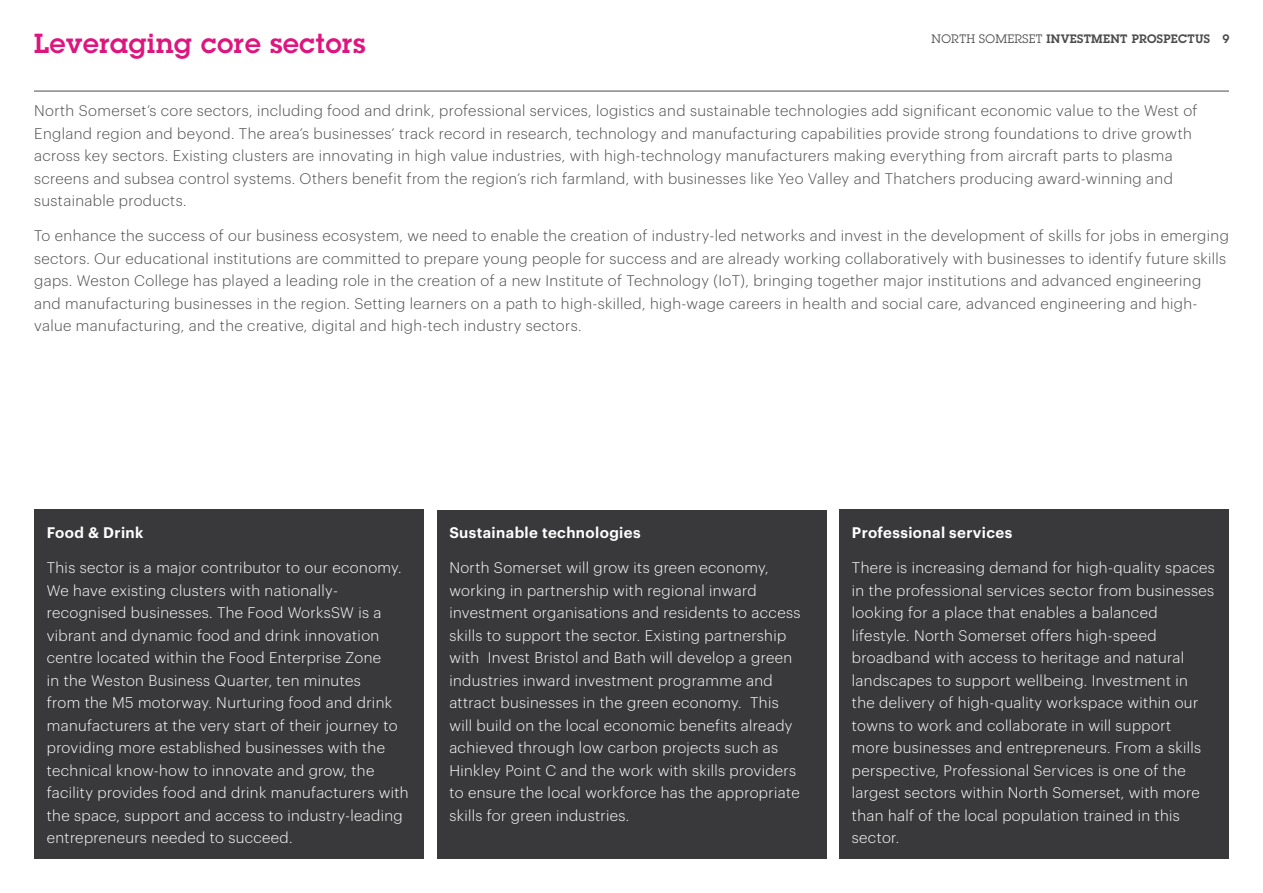
<style>
.page{position:relative;width:1263px;height:893px;background:#fff}
.page>*{position:absolute;margin:0;border:0;box-sizing:border-box;transform-origin:0 0}
.t1{font:600 27px "Lubalin Graph Std";letter-spacing:.025em;color:#dd157e}
.t2{font:300 15px/22.5px "Graphik";letter-spacing:.025em;color:#fff}
.t3{font:300 15px/22.5px "Graphik";letter-spacing:.025em;color:#4b4c4d}
.t4{font:600 15px "Graphik";letter-spacing:.025em;color:#fff}
.t5{font:600 12px "Lubalin Graph Std";letter-spacing:.025em;color:#4b4c4d}
.s1{font-weight:400}
</style>
<div class="page">
<hr style="left:34px;top:91px;width:1195px;height:1px;background:#4b4c4d">
<div style="left:34px;top:510px;width:390px;height:349px;background:#39383b"></div>
<div style="left:437px;top:510px;width:389px;height:349px;background:#39383b"></div>
<div style="left:839px;top:510px;width:390px;height:349px;background:#39383b"></div>
<p class="t1" style="left:34px;top:26px;width:333px">Leveraging core sectors</p>
<p class="t5" style="left:931px;top:30px;width:299px"><span class="s1">NORTH SOMERSET</span> INVESTMENT PROSPECTUS 9</p>
<p class="t3" style="left:34px;top:98px;width:1165px">North Somerset’s core sectors, including food and drink, professional services, logistics and sustainable technologies add significant economic value to the West of England region and beyond. The area’s businesses’ track record in research, technology and manufacturing capabilities provide strong foundations to drive growth across key sectors. Existing clusters are innovating in high value industries, with high-technology manufacturers making everything from aircraft parts to plasma screens and subsea control systems. Others benefit from the region’s rich farmland, with businesses like Yeo Valley and Thatchers producing award-winning and sustainable products.</p>
<p class="t3" style="left:34px;top:224px;width:1196px">To enhance the success of our business ecosystem, we need to enable the creation of industry-led networks and invest in the development of skills for jobs in emerging sectors. Our educational institutions are committed to prepare young people for success and are already working collaboratively with businesses to identify future skills gaps. Weston College has played a leading role in the creation of a new Institute of Technology (IoT), bringing together major institutions and advanced engineering and manufacturing businesses in the region. Setting learners on a path to high-skilled, high-wage careers in health and social care, advanced engineering and high&shy;value manufacturing, and the creative, digital and high-tech industry sectors.</p>
<p class="t4" style="left:47px;top:521px;width:98px">Food &amp; Drink</p>
<p class="t2" style="left:47px;top:556px;width:363px">This sector is a major contributor to our economy.<br>We have existing clusters with nationally&shy;recognised businesses. The Food WorksSW is a vibrant and dynamic food and drink innovation centre located within the Food Enterprise Zone<br>in the Weston Business Quarter, ten minutes<br>from the M5 motorway. Nurturing food and drink manufacturers at the very start of their journey to providing more established businesses with the technical know-how to innovate and grow, the facility provides food and drink manufacturers with the space, support and access to industry-leading entrepreneurs needed to succeed.</p>
<p class="t4" style="left:449px;top:521px;width:193px">Sustainable technologies</p>
<p class="t2" style="left:449px;top:556px;width:353px">North Somerset will grow its green economy, working in partnership with regional inward investment organisations and residents to access skills to support the sector. Existing partnership with Invest Bristol and Bath will develop a green industries inward investment programme and attract businesses in the green economy. This will build on the local economic benefits already achieved through low carbon projects such as Hinkley Point C and the work with skills providers to ensure the local workforce has the appropriate skills for green industries.</p>
<p class="t4" style="left:852px;top:521px;width:162px">Professional services</p>
<p class="t2" style="left:852px;top:556px;width:364px">There is increasing demand for high-quality spaces in the professional services sector from businesses looking for a place that enables a balanced lifestyle. North Somerset offers high-speed broadband with access to heritage and natural landscapes to support wellbeing. Investment in<br>the delivery of high-quality workspace within our towns to work and collaborate in will support<br>more businesses and entrepreneurs. From a skills perspective, Professional Services is one of the largest sectors within North Somerset, with more than half of the local population trained in this sector.</p>
</div>
